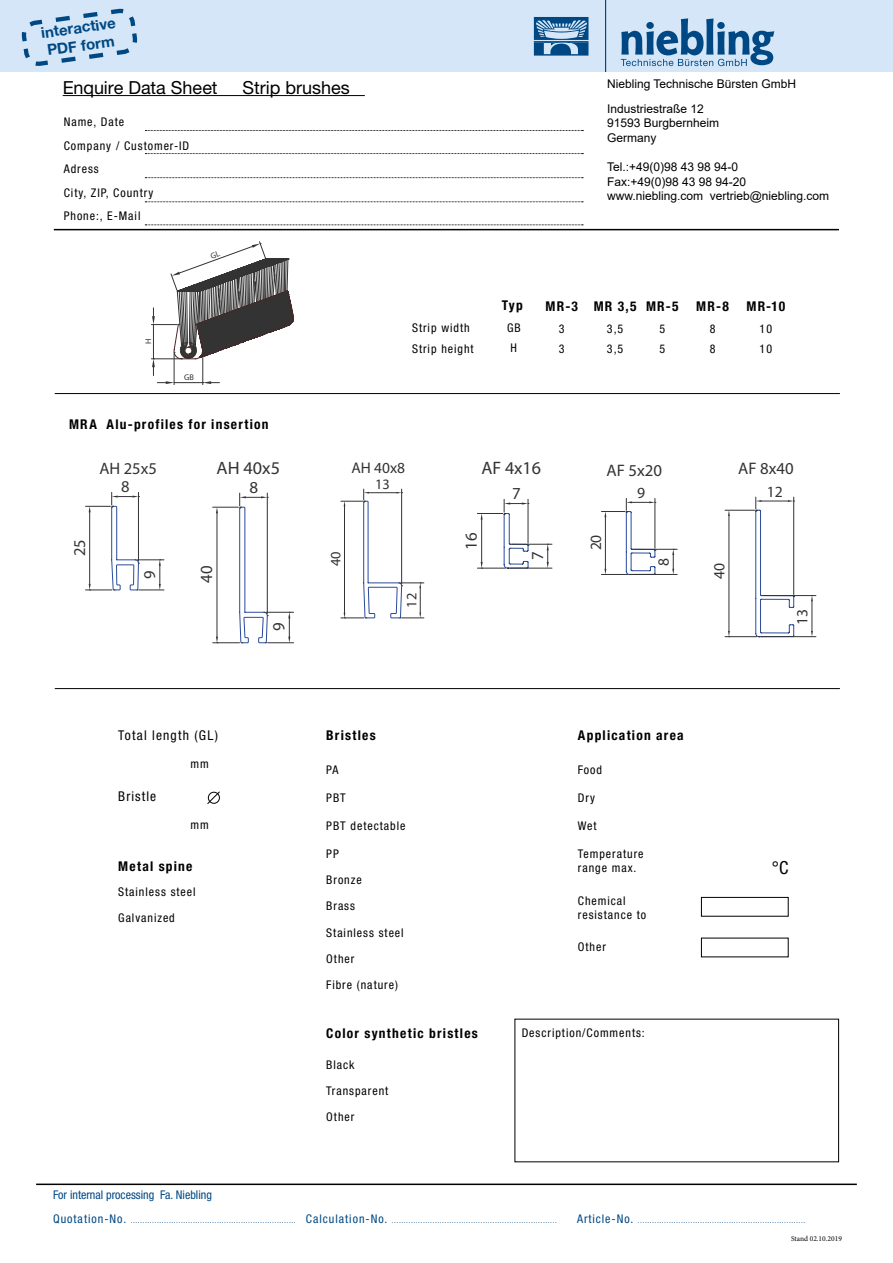
<style>
.page{position:relative;width:893px;height:1263px;background:#fff}
.page>*{position:absolute;margin:0;border:0;box-sizing:border-box;transform-origin:0 0}
.Überschrift{font:18px "Helvetica Neue LT Std";letter-spacing:-.005em;color:#000}
.t1{font:18px "Myriad Pro";color:#333}
.t2{font:condensed 18px "Helvetica Neue LT Std";color:#000}
.t3{font:17.1px "Myriad Pro";color:#333}
.t4{font:16.8px "Myriad Pro";color:#333}
.t5{font:16.65px "Myriad Pro";color:#333}
.t6{font:16.5px "Myriad Pro";color:#333}
.t7{font:15.75px "Myriad Pro";color:#333}
.t8{font:15.6px "Myriad Pro";color:#333}
.t9{font:15.45px "Myriad Pro";color:#333}
.t10{font:700 15px/18px "Helvetica Neue LT Std";color:#004884}
.t11{font:14.4px "Myriad Pro";color:#333}
.Text_fett{font:700 condensed 13.5px "Helvetica Neue LT Std";letter-spacing:.09em;color:#000}
.Text_fett-2{font:condensed 13.5px "Helvetica Neue LT Std";letter-spacing:.085em;color:#000}
.Text_normal{font:condensed 13.5px "Helvetica Neue LT Std";letter-spacing:.08em;color:#000}
.Text_normal-2{font:condensed 12px/14.4px "Helvetica Neue LT Std";letter-spacing:.08em;color:#000}
.t12{font:12px/14.4px "Arial";color:#000}
.t13{font:condensed 12px "Helvetica Neue LT Std";color:#004884}
.t14{font:8.25px "Myriad Pro";color:#333}
.t15{font:condensed 7.5px "Helvetica Neue LT Std";color:#004884}
.t16{font:7.5px "Minion Pro";color:#000}
.s1{font-size:12px}
</style>
<div class="page">
<div style="left:0;top:0;width:893px;height:71px;background:#d4e6f7"></div>
<svg style="left:621px;top:18px;width:153px;height:48px"></svg>
<svg style="left:534px;top:17px;width:54px;height:39px"></svg>
<hr style="left:605px;top:0;width:1px;height:71px;background:#004884">
<hr style="left:36px;top:1183px;width:821px;height:2px;background:#000">
<svg style="left:21px;top:8px;width:117px;height:89px"></svg>
<hr style="left:54px;top:229px;width:785px;height:1px;background:#000">
<hr style="left:55px;top:393px;width:785px;height:1px;background:#000">
<hr style="left:55px;top:688px;width:785px;height:1px;background:#000">
<div style="left:701px;top:897px;width:88px;height:19px;border:1px solid #000"></div>
<svg style="left:85px;top:492px;width:79px;height:99px"></svg>
<svg style="left:213px;top:493px;width:81px;height:150px"></svg>
<svg style="left:341px;top:489px;width:83px;height:130px"></svg>
<hr style="left:510px;top:568px;width:42px;height:1px;background:#333">
<hr style="left:512px;top:544px;width:40px;height:1px;background:#333">
<svg style="left:477px;top:499px;width:52px;height:70px"></svg>
<svg style="left:547px;top:544px;width:2px;height:24px"></svg>
<hr style="left:631px;top:574px;width:46px;height:1px;background:#333">
<hr style="left:634px;top:549px;width:43px;height:1px;background:#333">
<svg style="left:601px;top:498px;width:55px;height:77px"></svg>
<svg style="left:672px;top:549px;width:2px;height:25px"></svg>
<hr style="left:725px;top:510px;width:30px;height:1px;background:#333">
<hr style="left:725px;top:636px;width:32px;height:1px;background:#333">
<hr style="left:729px;top:516px;width:1px;height:115px;background:#333">
<svg style="left:728px;top:510px;width:2px;height:6px"></svg>
<hr style="left:761px;top:636px;width:55px;height:1px;background:#333">
<hr style="left:763px;top:595px;width:53px;height:1px;background:#333">
<hr style="left:812px;top:601px;width:1px;height:30px;background:#333">
<svg style="left:811px;top:631px;width:2px;height:6px"></svg>
<svg style="left:755px;top:497px;width:40px;height:140px"></svg>
<svg style="left:207px;top:791px;width:13px;height:13px"></svg>
<hr style="left:63px;top:95px;width:302px;height:1px;background:#000">
<svg style="left:145px;top:130px;width:438px;height:1px"></svg>
<svg style="left:145px;top:153px;width:438px;height:1px"></svg>
<svg style="left:145px;top:177px;width:438px;height:1px"></svg>
<svg style="left:145px;top:202px;width:438px;height:1px"></svg>
<svg style="left:145px;top:225px;width:438px;height:1px"></svg>
<svg style="left:151px;top:241px;width:142px;height:144px"></svg>
<p class="t10" style="left:40px;top:24px;width:77px;rotate:-8deg">interactive<br>PDF form</p>
<p class="Überschrift" style="left:63px;top:77px;width:156px">Enquire Data Sheet</p>
<p class="Überschrift" style="left:243px;top:77px;width:109px">Strip brushes</p>
<p class="Text_normal-2" style="left:64px;top:115px;width:62px">Name, Date</p>
<p class="Text_normal-2" style="left:64px;top:138px;width:127px">Company / Customer-ID</p>
<p class="Text_normal-2" style="left:64px;top:162px;width:37px">Adress</p>
<p class="Text_normal-2" style="left:64px;top:185px;width:91px">City, ZIP, Country</p>
<p class="Text_normal-2" style="left:64px;top:209px;width:78px">Phone:, E-Mail</p>
<p class="t12" style="left:607px;top:72px;width:191px;line-height:24.5px">Niebling Technische Bürsten GmbH<br>Industriestraße 12</p>
<p class="t12" style="left:607px;top:116px;width:114px">91593 Burgbernheim<br>Germany</p>
<p class="t12" style="left:607px;top:160px;width:224px">Tel.:+49(0)98 43 98 94-0<br>Fax:+49(0)98 43 98 94-20 www.niebling.com vertrieb@niebling.com</p>
<p class="t14" style="left:143px;top:344px;width:7px;rotate:-90deg">H</p>
<p class="t14" style="left:184px;top:373px;width:11px">GB</p>
<p class="Text_fett" style="left:69px;top:415px;width:201px">MRA Alu-profiles for insertion</p>
<p class="t6" style="left:99px;top:458px;width:59px">AH 25x5</p>
<p class="t1" style="left:217px;top:457px;width:65px">AH 40x5</p>
<p class="t6" style="left:69px;top:556px;width:18px;rotate:-90deg">25</p>
<p class="t6" style="left:121px;top:476px;width:10px">8</p>
<p class="t6" style="left:140px;top:579px;width:10px;rotate:-90deg">9</p>
<p class="t3" style="left:196px;top:583px;width:19px;rotate:-90deg">40</p>
<p class="t4" style="left:249px;top:477px;width:10px">8</p>
<p class="t3" style="left:268px;top:631px;width:10px;rotate:-90deg">9</p>
<p class="Text_normal-2" style="left:412px;top:321px;width:59px">Strip width</p>
<p class="Text_normal-2" style="left:412px;top:341px;width:63px">Strip height</p>
<p class="Text_fett" style="left:502px;top:297px;width:23px">Typ</p>
<p class="Text_normal-2" style="left:507px;top:321px;width:15px">GB</p>
<p class="Text_normal-2" style="left:511px;top:341px;width:8px">H</p>
<p class="Text_fett" style="left:546px;top:298px;width:34px">MR-3</p>
<p class="Text_normal-2" style="left:559px;top:321px;width:7px">3</p>
<p class="Text_normal-2" style="left:559px;top:341px;width:7px">3</p>
<p class="Text_fett" style="left:594px;top:298px;width:44px">MR 3,5</p>
<p class="Text_normal-2" style="left:607px;top:321px;width:18px">3,5</p>
<p class="Text_normal-2" style="left:607px;top:341px;width:18px">3,5</p>
<p class="Text_fett" style="left:646px;top:298px;width:34px">MR-5</p>
<p class="Text_normal-2" style="left:659px;top:321px;width:7px">5</p>
<p class="Text_normal-2" style="left:659px;top:341px;width:7px">5</p>
<p class="Text_fett" style="left:696px;top:298px;width:34px">MR-8</p>
<p class="Text_normal-2" style="left:710px;top:321px;width:7px">8</p>
<p class="Text_normal-2" style="left:710px;top:341px;width:7px">8</p>
<p class="Text_fett" style="left:746px;top:298px;width:40px">MR-10</p>
<p class="Text_normal-2" style="left:760px;top:321px;width:14px">10</p>
<p class="Text_normal-2" style="left:760px;top:341px;width:14px">10</p>
<p class="t9" style="left:351px;top:458px;width:55px">AH 40x8</p>
<p class="t11" style="left:375px;top:475px;width:16px">13</p>
<p class="t11" style="left:327px;top:566px;width:16px;rotate:-90deg">40</p>
<p class="t11" style="left:403px;top:608px;width:16px;rotate:-90deg">12</p>
<p class="t1" style="left:481px;top:457px;width:61px">AF 4x16</p>
<p class="t5" style="left:606px;top:460px;width:57px">AF 5x20</p>
<p class="t4" style="left:738px;top:458px;width:57px">AF 8x40</p>
<p class="t4" style="left:512px;top:483px;width:10px">7</p>
<p class="t8" style="left:637px;top:483px;width:10px">9</p>
<p class="t8" style="left:767px;top:482px;width:18px">12</p>
<p class="t4" style="left:461px;top:549px;width:19px;rotate:-90deg">16</p>
<p class="t7" style="left:586px;top:550px;width:17px;rotate:-90deg">20</p>
<p class="t4" style="left:527px;top:560px;width:10px;rotate:-90deg">7</p>
<p class="t7" style="left:654px;top:566px;width:9px;rotate:-90deg">8</p>
<p class="t8" style="left:710px;top:579px;width:18px;rotate:-90deg">40</p>
<p class="t8" style="left:793px;top:625px;width:18px;rotate:-90deg">13</p>
<p class="Text_fett-2" style="left:118px;top:727px;width:101px">Total length (GL)</p>
<p class="Text_normal-2" style="left:190px;top:756px;width:20px">mm</p>
<p class="Text_normal" style="left:118px;top:788px;width:39px">Bristle</p>
<p class="Text_normal-2" style="left:190px;top:818px;width:20px">mm</p>
<p class="Text_fett" style="left:118px;top:858px;width:76px">Metal spine</p>
<p class="Text_normal-2" style="left:118px;top:885px;width:79px">Stainless steel</p>
<p class="Text_normal-2" style="left:118px;top:910px;width:58px">Galvanized</p>
<p class="Text_fett" style="left:326px;top:727px;width:51px">Bristles</p>
<p class="Text_normal-2" style="left:326px;top:762px;width:14px">PA</p>
<p class="Text_normal-2" style="left:326px;top:790px;width:21px">PBT</p>
<p class="Text_normal-2" style="left:326px;top:818px;width:81px">PBT detectable</p>
<p class="Text_normal-2" style="left:326px;top:846px;width:14px">PP</p>
<p class="Text_normal-2" style="left:326px;top:873px;width:37px">Bronze</p>
<p class="Text_normal-2" style="left:326px;top:898px;width:30px">Brass</p>
<p class="Text_normal-2" style="left:326px;top:925px;width:79px">Stainless steel</p>
<p class="Text_normal-2" style="left:326px;top:951px;width:30px">Other</p>
<p class="Text_normal-2" style="left:326px;top:978px;width:73px">Fibre (nature)</p>
<p class="Text_fett" style="left:326px;top:1025px;width:153px">Color synthetic bristles</p>
<p class="Text_normal-2" style="left:326px;top:1058px;width:30px">Black</p>
<p class="Text_normal-2" style="left:326px;top:1083px;width:64px">Transparent</p>
<p class="Text_normal-2" style="left:326px;top:1110px;width:30px">Other</p>
<p class="Text_fett" style="left:578px;top:727px;width:107px">Application area</p>
<p class="Text_normal-2" style="left:578px;top:762px;width:26px">Food</p>
<p class="Text_normal-2" style="left:578px;top:790px;width:19px">Dry</p>
<p class="Text_normal-2" style="left:578px;top:818px;width:20px">Wet</p>
<p class="Text_normal-2" style="left:578px;top:846px;width:67px">Temperature range max.</p>
<p class="Text_normal-2" style="left:578px;top:893px;width:70px">Chemical resistance to</p>
<p class="Text_normal-2" style="left:578px;top:939px;width:30px">Other</p>
<p class="Text_normal-2" style="left:522px;top:1025px;width:125px">Description/Comments:</p>
<p class="t2" style="left:772px;top:857px;width:18px">°C</p>
<p class="t13" style="left:53px;top:1187px;width:160px">For internal processing Fa. Niebling</p>
<p class="t15" style="left:53px;top:1215px;width:505px"><span class="s1">Quotation-No.</span> ..................................................................... <span class="s1">Calculation-No.</span> .....................................................................</p>
<p class="t15" style="left:577px;top:1215px;width:230px"><span class="s1">Article-No.</span> ......................................................................</p>
<p class="t16" style="left:791px;top:1233px;width:52px">Stand 02.10.2019</p>
</div>
